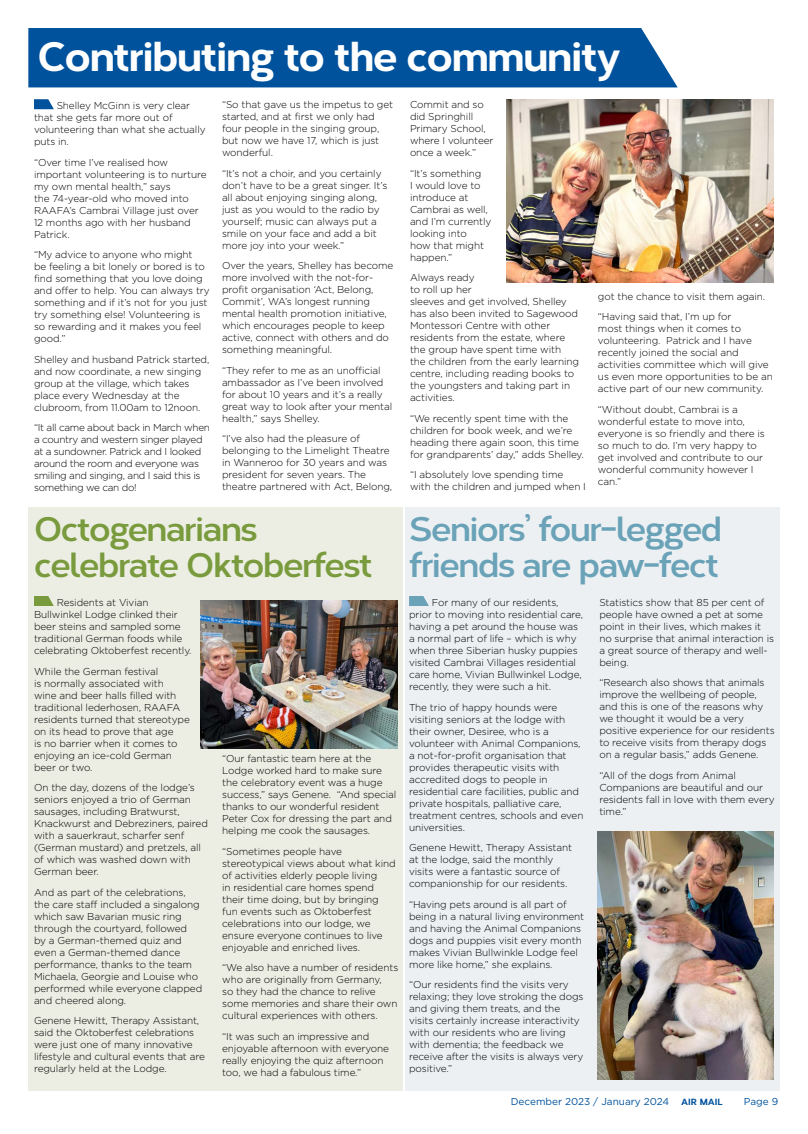
<style>
.page{position:relative;width:808px;height:1134px;background:#fff}
.page>*{position:absolute;margin:0;border:0;box-sizing:border-box;transform-origin:0 0}
.t1{font:800 41px "Corbert";letter-spacing:-.03em;color:#fff}
.t2{font:700 34px/36px "Corbert";letter-spacing:-.04em;color:#6aa2b8}
.t3{font:700 34px/36px "Corbert";letter-spacing:-.04em;color:#799b3d}
.t4{font:300 10px/12px "Gotham";letter-spacing:-.01em;color:#000}
.t5{font:300 10px/12px "Gotham";letter-spacing:-.03em;color:#000}
.t6{font:10px "Gotham";color:#00529c}
.s1{font-family:"Corbert";font-weight:800;font-size:9px}
</style>
<div class="page">
<div style="left:405px;top:508px;width:375px;height:583px;background:#ecf0f3"></div>
<div style="left:28px;top:508px;width:374px;height:583px;background:#eceee3"></div>
<div style="left:28px;top:28px;width:650px;height:59px;background:#00529c"></div>
<svg style="left:34px;top:99px;width:20px;height:10px"></svg>
<img style="left:506px;top:99px;width:268px;height:183px">
<svg style="left:34px;top:596px;width:20px;height:10px"></svg>
<svg style="left:409px;top:596px;width:20px;height:10px"></svg>
<img style="left:598px;top:831px;width:176px;height:248px">
<img style="left:200px;top:600px;width:198px;height:149px">
<h1 class="t1" style="left:37px;top:24px;width:585px">Contributing to the community</h1>
<p class="t4" style="left:34px;top:100px;width:173px;text-indent:23px">Shelley McGinn is very clear that she gets far more out of volunteering than what she actually puts in.</p>
<p class="t4" style="left:34px;top:156px;width:174px">“Over time I’ve realised how important volunteering is to nurture my own mental health,” says<br>the 74-year-old who moved into<br>RAAFA’s Cambrai Village just over<br>12 months ago with her husband<br>Patrick.</p>
<p class="t4" style="left:34px;top:249px;width:177px">“My advice to anyone who might<br>be feeling a bit lonely or bored is to find something that you love doing and offer to help. You can always try something and if it’s not for you just try something else! Volunteering is so rewarding and it makes you feel good.”</p>
<p class="t4" style="left:34px;top:353px;width:177px">Shelley and husband Patrick started, and now coordinate, a new singing group at the village, which takes place every Wednesday at the clubroom, from 11.00am to 12noon.</p>
<p class="t5" style="left:34px;top:422px;width:177px">“It all came about back in March when a country and western singer played at a sundowner. Patrick and I looked around the room and everyone was smiling and singing, and I said this is something we can do!</p>
<p class="t4" style="left:410px;top:99px;width:85px">Commit and so did Springhill<br>Primary School, where I volunteer once a week.”</p>
<p class="t4" style="left:410px;top:167px;width:83px">“It’s something<br>I would love to introduce at<br>Cambrai as well, and I’m currently looking into<br>how that might happen.”</p>
<p class="t4" style="left:410px;top:272px;width:171px">Always ready<br>to roll up her<br>sleeves and get involved, Shelley has also been invited to Sagewood<br>Montessori Centre with other residents from the estate, where the group have spent time with the children from the early learning centre, including reading books to the youngsters and taking part in activities.</p>
<p class="t4" style="left:410px;top:412px;width:175px">“We recently spent time with the children for book week, and we’re heading there again soon, this time for grandparents’ day,” adds Shelley.</p>
<p class="t4" style="left:410px;top:469px;width:177px">“I absolutely love spending time with the children and jumped when I</p>
<p class="t4" style="left:222px;top:99px;width:173px">“So that gave us the impetus to get started, and at first we only had four people in the singing group, but now we have 17, which is just wonderful.</p>
<p class="t4" style="left:222px;top:167px;width:167px">“It’s not a choir, and you certainly don’t have to be a great singer. It’s all about enjoying singing along, just as you would to the radio by yourself; music can always put a smile on your face and add a bit more joy into your week.”</p>
<p class="t4" style="left:222px;top:260px;width:173px">Over the years, Shelley has become more involved with the not-for&shy;profit organisation ‘Act, Belong,<br>Commit’, WA’s longest running mental health promotion initiative, which encourages people to keep active, connect with others and do something meaningful.</p>
<p class="t4" style="left:222px;top:364px;width:172px">“They refer to me as an unofficial ambassador as I’ve been involved for about 10 years and it’s a really great way to look after your mental health,” says Shelley.</p>
<p class="t4" style="left:222px;top:433px;width:172px">“I’ve also had the pleasure of belonging to the Limelight Theatre in Wanneroo for 30 years and was president for seven years. The theatre partnered with Act, Belong,</p>
<p class="t4" style="left:598px;top:286px;width:169px;line-height:20.5px">got the chance to visit them again. “Having said that, I’m up for</p>
<p class="t4" style="left:598px;top:323px;width:176px">most things when it comes to volunteering. Patrick and I have recently joined the social and activities committee which will give us even more opportunities to be an active part of our new community.</p>
<p class="t4" style="left:598px;top:403px;width:168px">“Without doubt, Cambrai is a wonderful estate to move into, everyone is so friendly and there is so much to do. I’m very happy to get involved and contribute to our wonderful community however I can.”</p>
<h2 class="t3" style="left:34px;top:508px;width:340px">Octogenarians celebrate Oktoberfest</h2>
<p class="t4" style="left:34px;top:596px;width:159px;text-indent:23px">Residents at Vivian<br>Bullwinkel Lodge clinked their beer steins and sampled some traditional German foods while celebrating Oktoberfest recently.</p>
<p class="t4" style="left:34px;top:665px;width:157px">While the German festival<br>is normally associated with<br>wine and beer halls filled with traditional lederhosen, RAAFA residents turned that stereotype on its head to prove that age<br>is no barrier when it comes to enjoying an ice-cold German beer or two.</p>
<p class="t4" style="left:34px;top:781px;width:175px">On the day, dozens of the lodge’s seniors enjoyed a trio of German sausages, including Bratwurst,<br>Knackwurst and Debreziners, paired with a sauerkraut, scharfer senf (German mustard) and pretzels, all of which was washed down with<br>German beer.</p>
<p class="t4" style="left:34px;top:886px;width:170px">And as part of the celebrations, the care staff included a singalong which saw Bavarian music ring through the courtyard, followed<br>by a German-themed quiz and even a German-themed dance performance, thanks to the team<br>Michaela, Georgie and Louise who performed while everyone clapped and cheered along.</p>
<p class="t4" style="left:34px;top:1014px;width:172px">Genene Hewitt, Therapy Assistant, said the Oktoberfest celebrations were just one of many innovative lifestyle and cultural events that are regularly held at the Lodge.</p>
<p class="t4" style="left:222px;top:752px;width:176px">“Our fantastic team here at the<br>Lodge worked hard to make sure the celebratory event was a huge success,” says Genene. “And special thanks to our wonderful resident<br>Peter Cox for dressing the part and helping me cook the sausages.</p>
<p class="t4" style="left:222px;top:845px;width:175px">“Sometimes people have stereotypical views about what kind of activities elderly people living<br>in residential care homes spend their time doing, but by bringing fun events such as Oktoberfest celebrations into our lodge, we ensure everyone continues to live enjoyable and enriched lives.</p>
<p class="t4" style="left:222px;top:961px;width:178px">“We also have a number of residents who are originally from Germany,<br>so they had the chance to relive some memories and share their own cultural experiences with others.</p>
<p class="t4" style="left:222px;top:1030px;width:168px">“It was such an impressive and enjoyable afternoon with everyone really enjoying the quiz afternoon too, we had a fabulous time.”</p>
<h2 class="t2" style="left:409px;top:508px;width:315px">Seniors’ four-legged friends are paw-fect</h2>
<p class="t4" style="left:409px;top:596px;width:176px;text-indent:23px">For many of our residents, prior to moving into residential care, having a pet around the house was a normal part of life – which is why when three Siberian husky puppies visited Cambrai Villages residential care home, Vivian Bullwinkel Lodge, recently, they were such a hit.</p>
<p class="t4" style="left:409px;top:701px;width:176px">The trio of happy hounds were visiting seniors at the lodge with their owner, Desiree, who is a volunteer with Animal Companions, a not-for-profit organisation that provides therapeutic visits with accredited dogs to people in residential care facilities, public and private hospitals, palliative care, treatment centres, schools and even universities.</p>
<p class="t4" style="left:409px;top:841px;width:165px">Genene Hewitt, Therapy Assistant at the lodge, said the monthly visits were a fantastic source of companionship for our residents.</p>
<p class="t4" style="left:409px;top:898px;width:177px">“Having pets around is all part of being in a natural living environment and having the Animal Companions dogs and puppies visit every month makes Vivian Bullwinkle Lodge feel more like home,” she explains.</p>
<p class="t4" style="left:409px;top:978px;width:176px">“Our residents find the visits very relaxing; they love stroking the dogs and giving them treats, and the visits certainly increase interactivity with our residents who are living with dementia; the feedback we receive after the visits is always very positive.”</p>
<p class="t4" style="left:599px;top:596px;width:176px">Statistics show that 85 per cent of people have owned a pet at some point in their lives, which makes it no surprise that animal interaction is a great source of therapy and well&shy;being.</p>
<p class="t4" style="left:599px;top:677px;width:177px">“Research also shows that animals improve the wellbeing of people, and this is one of the reasons why we thought it would be a very positive experience for our residents to receive visits from therapy dogs on a regular basis,” adds Genene.</p>
<p class="t4" style="left:599px;top:769px;width:177px">“All of the dogs from Animal<br>Companions are beautiful and our residents fall in love with them every time.”</p>
<p class="t6" style="left:511px;top:1096px;width:213px">December 2023 / January 2024 <span class="s1">AIR MAIL</span></p>
<p class="t6" style="left:744px;top:1096px;width:36px">Page 9</p>
</div>
